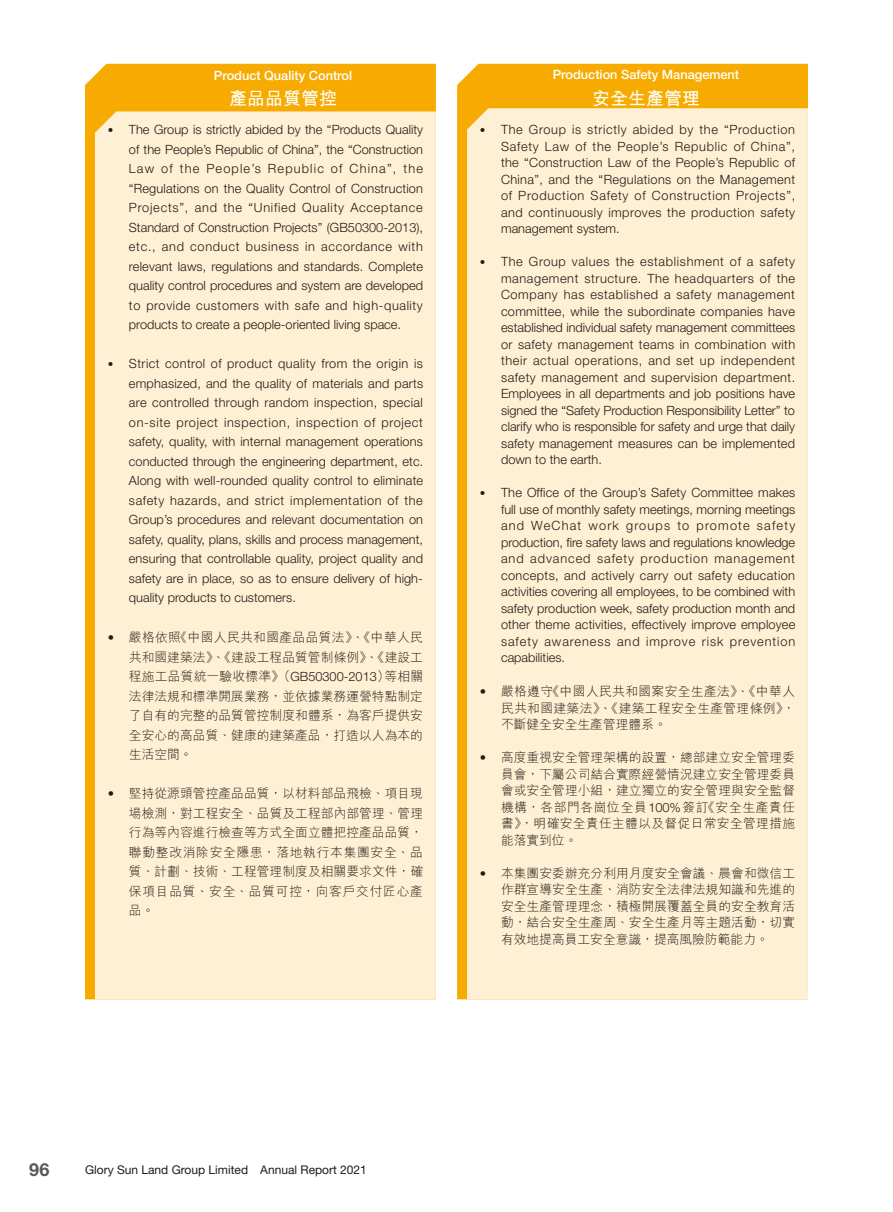
<style>
.page{position:relative;width:893px;height:1212px;background:#fff}
.page>*{position:absolute;margin:0;border:0;box-sizing:border-box;transform-origin:0 0}
.t1{font:700 18px "M Hei HK";color:#fff}
.t2{font:700 18px "Helvetica Neue LT Std";color:#595857}
.t3{font:300 12.75px/16.5px "Helvetica Neue LT Std";letter-spacing:.005em;color:#231916;text-align:justify}
.t4{font:300 12.75px/19.5px "M Hei HK";letter-spacing:.005em;color:#231916;text-align:justify}
.t5{font:500 12.75px "Helvetica Neue LT Std";color:#fff}
.t6{font:12px "Helvetica Neue LT Std";color:#231916}
.s1{font-size:11.25px}
.s2{font-family:"Helvetica Neue LT Std"}
</style>
<div class="page">
<div style="left:85px;top:64px;width:351px;height:935px;background:#f7ab00"></div>
<svg style="left:457px;top:64px;width:351px;height:935px;background:#f7ac05"></svg>
<div style="left:95px;top:111px;width:341px;height:888px;background:#fef0d4"></div>
<div style="left:467px;top:108px;width:341px;height:891px;background:#fef0d4"></div>
<p class="t5" style="left:214px;top:67px;width:140px">Product Quality Control</p>
<h1 class="t1" style="left:229px;top:85px;width:109px">產品品質管控</h1>
<p class="t3" style="left:129px;top:120px;width:296px;line-height:19.5px;text-indent:-21px"><span class="s1">•</span> The Group is strictly abided by the “Products Quality of the People’s Republic of China”, the “Construction Law of the People’s Republic of China”, the “Regulations on the Quality Control of Construction Projects”, and the “Unified Quality Acceptance Standard of Construction Projects” (GB50300-2013), etc., and conduct business in accordance with relevant laws, regulations and standards. Complete quality control procedures and system are developed to provide customers with safe and high-quality products to create a people-oriented living space.</p>
<p class="t3" style="left:129px;top:354px;width:296px;line-height:19.5px;text-indent:-21px"><span class="s1">•</span> Strict control of product quality from the origin is emphasized, and the quality of materials and parts are controlled through random inspection, special on-site project inspection, inspection of project safety, quality, with internal management operations conducted through the engineering department, etc.<br>Along with well-rounded quality control to eliminate safety hazards, and strict implementation of the Group’s procedures and relevant documentation on safety, quality, plans, skills and process management, ensuring that controllable quality, project quality and safety are in place, so as to ensure delivery of high&shy;quality products to customers.</p>
<p class="t4" style="left:129px;top:628px;width:296px;text-indent:-21px"><span class="s2">•</span> 嚴格依照《中國人民共和國產品品質法》、《中華人民共和國建築法》、《建設工程品質管制條例》、《建設工程施工品質統一驗收標準》（<span class="s2">GB50300-2013</span>）等相關法律法規和標準開展業務，並依據業務運營特點制定了自有的完整的品質管控制度和體系，為客戶提供安全安心的高品質、健康的建築產品，打造以人為本的生活空間。</p>
<p class="t4" style="left:129px;top:783px;width:296px;text-indent:-21px"><span class="s2">•</span> 堅持從源頭管控產品品質，以材料部品飛檢、項目現場檢測，對工程安全、品質及工程部內部管理、管理行為等內容進行檢查等方式全面立體把控產品品質，聯動整改消除安全隱患，落地執行本集團安全、品質、計劃、技術、工程管理制度及相關要求文件，確保項目品質、安全、品質可控，向客戶交付匠心產品。</p>
<p class="t5" style="left:553px;top:67px;width:188px">Production Safety Management</p>
<h1 class="t1" style="left:592px;top:85px;width:109px">安全生產管理</h1>
<p class="t3" style="left:501px;top:121px;width:296px;text-indent:-21px"><span class="s1">•</span> The Group is strictly abided by the “Production Safety Law of the People’s Republic of China”, the “Construction Law of the People’s Republic of China”, and the “Regulations on the Management of Production Safety of Construction Projects”, and continuously improves the production safety management system.</p>
<p class="t3" style="left:501px;top:253px;width:296px;text-indent:-21px"><span class="s1">•</span> The Group values the establishment of a safety management structure. The headquarters of the Company has established a safety management committee, while the subordinate companies have established individual safety management committees or safety management teams in combination with their actual operations, and set up independent safety management and supervision department.<br>Employees in all departments and job positions have signed the “Safety Production Responsibility Letter” to clarify who is responsible for safety and urge that daily safety management measures can be implemented down to the earth.</p>
<p class="t3" style="left:501px;top:484px;width:296px;text-indent:-21px"><span class="s1">•</span> The Office of the Group’s Safety Committee makes full use of monthly safety meetings, morning meetings and WeChat work groups to promote safety production, fire safety laws and regulations knowledge and advanced safety production management concepts, and actively carry out safety education activities covering all employees, to be combined with safety production week, safety production month and other theme activities, effectively improve employee safety awareness and improve risk prevention capabilities.</p>
<p class="t4" style="left:501px;top:683px;width:296px;line-height:16.5px;text-indent:-21px"><span class="s2">•</span> 嚴格遵守《中國人民共和國案安全生產法》、《中華人民共和國建築法》、《建築工程安全生產管理條例》，不斷健全安全生產管理體系。</p>
<p class="t4" style="left:501px;top:749px;width:296px;line-height:16.5px;text-indent:-21px"><span class="s2">•</span> 高度重視安全管理架構的設置，總部建立安全管理委員會，下屬公司結合實際經營情況建立安全管理委員會或安全管理小組，建立獨立的安全管理與安全監督機構，各部門各崗位全員<span class="s2">100%</span>簽訂《安全生產責任書》，明確安全責任主體以及督促日常安全管理措施能落實到位。</p>
<p class="t4" style="left:501px;top:865px;width:296px;line-height:16.5px;text-indent:-21px"><span class="s2">•</span> 本集團安委辦充分利用月度安全會議、晨會和微信工作群宣導安全生產、消防安全法律法規知識和先進的安全生產管理理念，積極開展覆蓋全員的安全教育活動，結合安全生產周、安全生產月等主題活動，切實有效地提高員工安全意識，提高風險防範能力。</p>
<h1 class="t2" style="left:29px;top:1158px;width:22px">96</h1>
<p class="t6" style="left:85px;top:1163px;width:283px">Glory Sun Land Group Limited Annual Report 2021</p>
</div>
